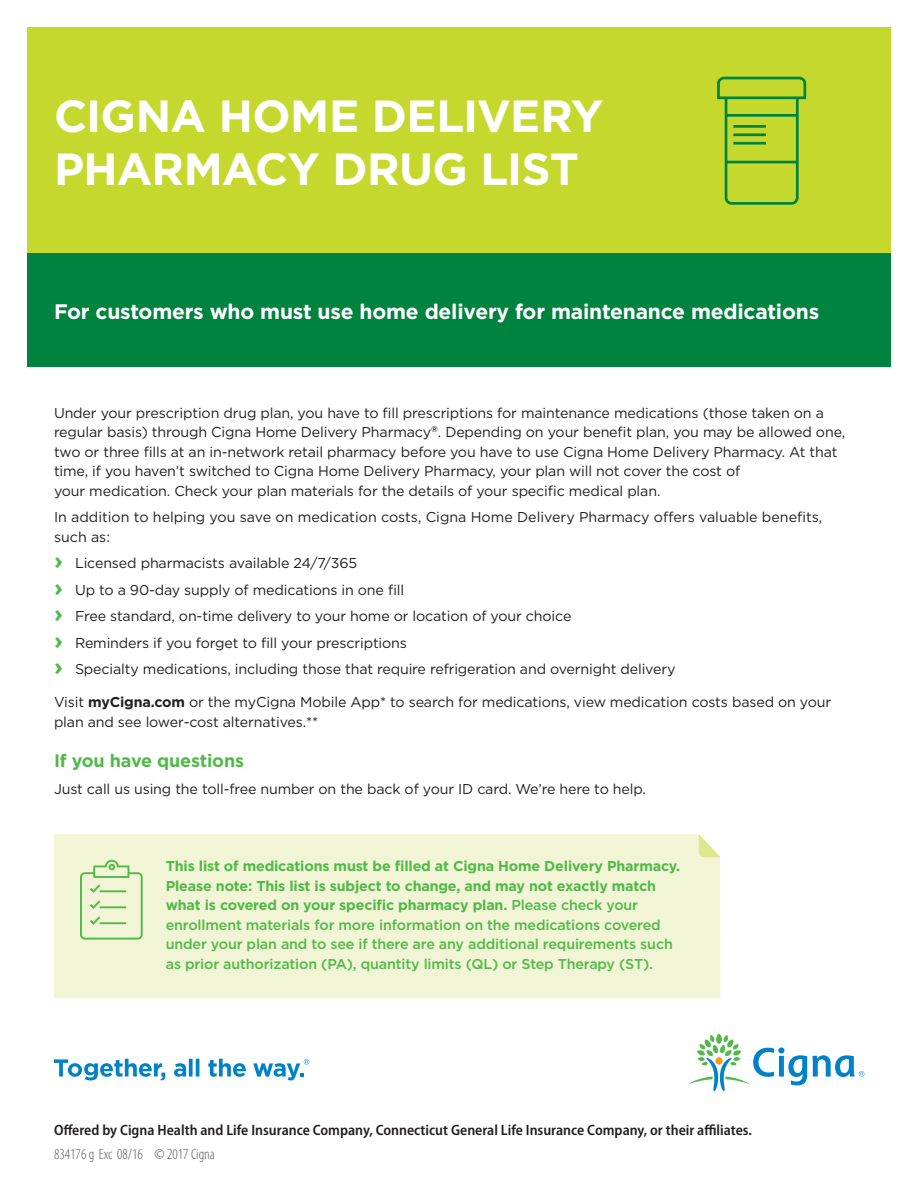
<style>
.page{position:relative;width:918px;height:1188px;background:#fff}
.page>*{position:absolute;margin:0;border:0;box-sizing:border-box;transform-origin:0 0}
.Headline_bold_40_45{font:700 45px/52.5px "Gotham";letter-spacing:-.015em;color:#fff}
.Subheadline_bold_14{font:700 21px "Gotham";letter-spacing:-.01em;color:#fff}
.Subhead_body_bold_12{font:700 18px "Gotham";letter-spacing:-.01em;color:#51b948}
.Offered_by_legal{font:600 semi-condensed 15px "Myriad Pro";color:#231f20}
.M-Legal_copy_Cat{font:300 condensed 15px "Myriad Pro";color:#57585a}
.Body_copy__book_9_5{font:14.25px/19.5px "Gotham";letter-spacing:-.01em;color:#231f20}
.Sidebar_copy_medium{font:500 14.25px/19.5px "Gotham";letter-spacing:-.01em;color:#51b948}
.Bullet_copy_book_9_5{font:14.25px "Gotham";letter-spacing:-.01em;color:#231f20}
.s1{font-weight:700;font-size:24px;color:#51b948}
.s2{font-weight:700}
</style>
<div class="page">
<svg style="left:54px;top:1059px;width:111px;height:21px"></svg>
<svg style="left:174px;top:1059px;width:25px;height:18px"></svg>
<svg style="left:208px;top:1059px;width:38px;height:18px"></svg>
<svg style="left:253px;top:1059px;width:56px;height:21px"></svg>
<svg style="left:688px;top:1034px;width:176px;height:57px"></svg>
<div style="left:27px;top:27px;width:864px;height:333px;background:#c4d82d"></div>
<div style="left:27px;top:254px;width:864px;height:113px;background:#00833e"></div>
<svg style="left:717px;top:76px;width:90px;height:129px"></svg>
<div style="left:54px;top:834px;width:666px;height:164px;background:#f1f5d5"></div>
<svg style="left:699px;top:834px;width:22px;height:23px"></svg>
<svg style="left:80px;top:860px;width:63px;height:80px;background:#d6eabd"></svg>
<p class="Headline_bold_40_45" style="left:54px;top:90px;width:551px">CIGNA HOME DELIVERY<br>PHARMACY DRUG LIST</p>
<p class="Subheadline_bold_14" style="left:54px;top:298px;width:767px">For customers who must use home delivery for maintenance medications</p>
<p class="Body_copy__book_9_5" style="left:54px;top:402px;width:793px">Under your prescription drug plan, you have to fill prescriptions for maintenance medications (those taken on a regular basis) through Cigna Home Delivery Pharmacy<sup>®</sup>. Depending on your benefit plan, you may be allowed one, two or three fills at an in-network retail pharmacy before you have to use Cigna Home Delivery Pharmacy. At that time, if you haven’t switched to Cigna Home Delivery Pharmacy, your plan will not cover the cost of<br>your medication. Check your plan materials for the details of your specific medical plan.</p>
<p class="Body_copy__book_9_5" style="left:54px;top:507px;width:770px">In addition to helping you save on medication costs, Cigna Home Delivery Pharmacy offers valuable benefits, such as:</p>
<p class="Bullet_copy_book_9_5" style="left:54px;top:554px;width:305px"><span class="s1">›</span> Licensed pharmacists available 24/7/365</p>
<p class="Bullet_copy_book_9_5" style="left:54px;top:580px;width:352px"><span class="s1">›</span> Up to a 90-day supply of medications in one fill</p>
<p class="Bullet_copy_book_9_5" style="left:54px;top:607px;width:519px"><span class="s1">›</span> Free standard, on-time delivery to your home or location of your choice</p>
<p class="Bullet_copy_book_9_5" style="left:54px;top:633px;width:355px"><span class="s1">›</span> Reminders if you forget to fill your prescriptions</p>
<p class="Bullet_copy_book_9_5" style="left:54px;top:660px;width:623px"><span class="s1">›</span> Specialty medications, including those that require refrigeration and overnight delivery</p>
<p class="Body_copy__book_9_5" style="left:54px;top:692px;width:779px">Visit <span class="s2">myCigna.com</span> or the myCigna Mobile App* to search for medications, view medication costs based on your plan and see lower-cost alternatives.**</p>
<p class="Subhead_body_bold_12" style="left:54px;top:749px;width:192px">If you have questions</p>
<p class="Body_copy__book_9_5" style="left:54px;top:779px;width:594px">Just call us using the toll-free number on the back of your ID card. We’re here to help.</p>
<p class="Sidebar_copy_medium" style="left:166px;top:856px;width:516px"><span class="s2">This list of medications must be filled at Cigna Home Delivery Pharmacy.<br>Please note: This list is subject to change, and may not exactly match what is covered on your specific pharmacy plan.</span> Please check your enrollment materials for more information on the medications covered under your plan and to see if there are any additional requirements such as prior authorization (PA), quantity limits (QL) or Step Therapy (ST).</p>
<p class="Offered_by_legal" style="left:54px;top:1122px;width:700px">Offered by Cigna Health and Life Insurance Company, Connecticut General Life Insurance Company, or their affiliates.</p>
<p class="M-Legal_copy_Cat" style="left:54px;top:1146px;width:162px">834176 g Exc 08/16 © 2017 Cigna</p>
</div>
